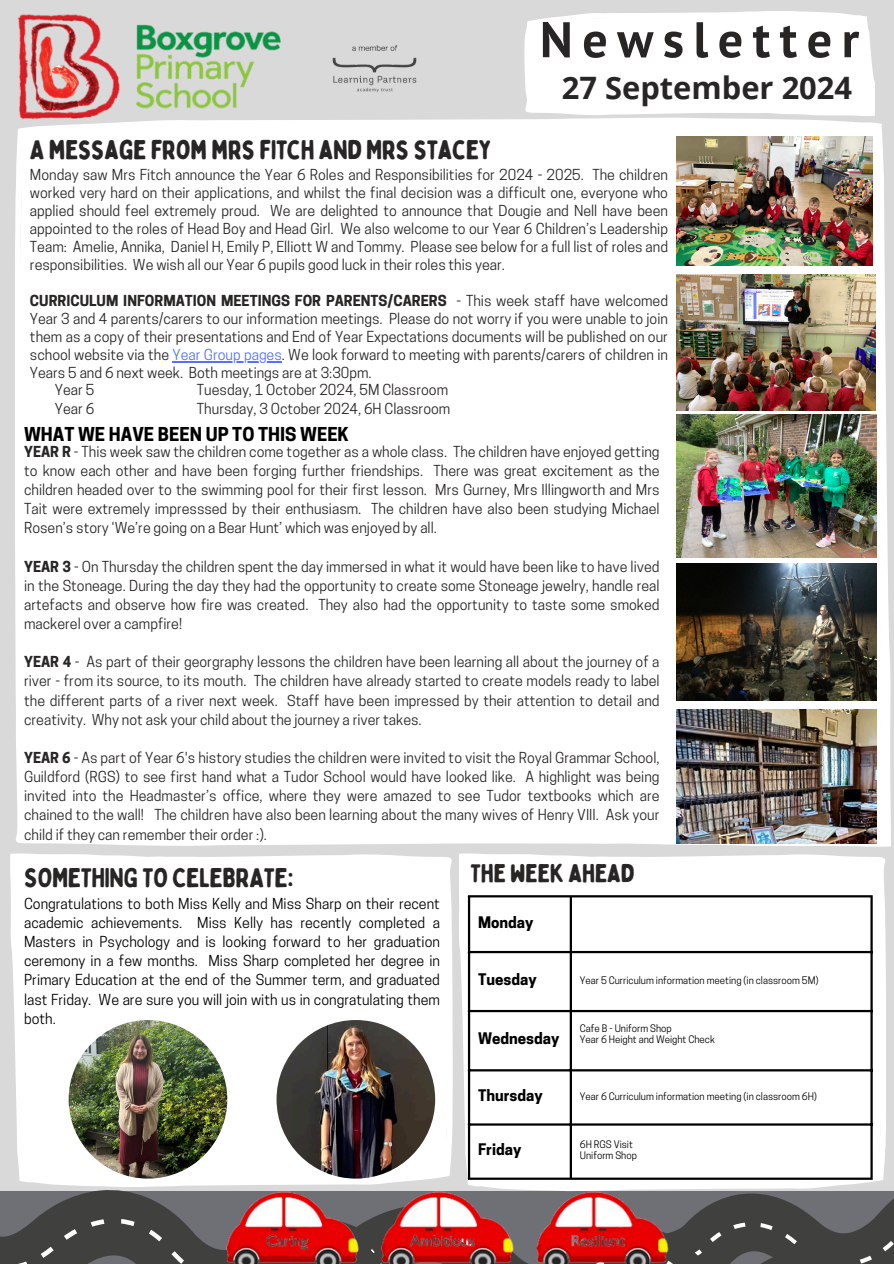
<style>
.page{position:relative;width:894px;height:1264px;background:#fff}
.page>*{position:absolute;margin:0;border:0;box-sizing:border-box;transform-origin:0 0}
.t1{font:700 49.95px "PT Sans";letter-spacing:.19em;color:#282625}
.t2{font:700 30.9px "Open Sans";color:#282625}
.t3{font:27px "Bobby Jones Soft";letter-spacing:-.025em;color:#282625}
.t4{font:26.85px "Bobby Jones Soft";letter-spacing:-.025em;color:#282625}
.t5{font:25.5px "Bobby Jones Soft";letter-spacing:-.025em;color:#282625}
.t6{font:700 18px "Cooper Hewitt";color:#000}
.t7{font:700 15px "Cooper Hewitt";color:#000}
.t8{font:14.25px/19.2px "Cooper Hewitt";color:#282625;text-align:justify}
.t9{font:14.25px/19.2px "Cooper Hewitt";color:#000;text-align:justify}
.t10{font:9.75px "Cooper Hewitt";color:#000}
.s1{font-weight:700}
.s2{color:#5271ff}
</style>
<div class="page">
<div style="left:0;top:0;width:893px;height:1263px;background:#d9d9d9"></div>
<div style="left:15px;top:118px;width:874px;height:729px;background:#fff"></div>
<img style="left:332px;top:45px;width:85px;height:48px">
<img style="left:15px;top:14px;width:295px;height:172px">
<svg style="left:524px;top:11px;width:351px;height:105px"></svg>
<div style="left:10px;top:853px;width:442px;height:140px;background:#fff"></div>
<div style="left:459px;top:853px;width:427px;height:140px;background:#fff"></div>
<hr style="left:468px;top:897px;width:2px;height:280px;background:#000">
<hr style="left:569px;top:897px;width:3px;height:280px;background:#000">
<hr style="left:870px;top:897px;width:2px;height:280px;background:#000">
<hr style="left:468px;top:895px;width:404px;height:2px;background:#000">
<hr style="left:468px;top:950px;width:404px;height:3px;background:#000">
<div style="left:10px;top:920px;width:381px;height:265px;background:#fff"></div>
<svg style="left:0;top:964px;width:352px;height:299px;fill:#fff"></svg>
<div style="left:602px;top:988px;width:284px;height:14px;background:#fff"></div>
<svg style="left:875px;top:1002px;width:18px;height:261px"></svg>
<svg style="left:353px;top:993px;width:522px;height:270px;fill:#fff"></svg>
<svg style="left:370px;top:1031px;width:472px;height:232px;fill:#fff"></svg>
<img style="left:676px;top:563px;width:199px;height:137px">
<img style="left:676px;top:709px;width:199px;height:134px">
<img style="left:676px;top:414px;width:199px;height:143px">
<img style="left:676px;top:274px;width:198px;height:136px">
<img style="left:676px;top:137px;width:196px;height:128px">
<img style="left:276px;top:1020px;width:159px;height:158px;border-radius:50%">
<img style="left:69px;top:1020px;width:158px;height:158px;border-radius:50%">
<img style="left:212px;top:1185px;width:472px;height:78px">
<hr style="left:172px;top:361px;width:110px;height:1px;background:#5271ff">
<p class="t4" style="left:30px;top:133px;width:463px">A MESSAGE FROM MRS FITCH AND MRS STACEY</p>
<p class="t1" style="left:539px;top:6px;width:321px">Newsletter</p>
<p class="t2" style="left:561px;top:66px;width:292px">27 September 2024</p>
<p class="t8" style="left:30px;top:167px;width:639px;line-height:18px">Monday saw Mrs Fitch announce the Year 6 Roles and Responsibilities for 2024 - 2025. The children worked very hard on their applications, and whilst the final decision was a difficult one, everyone who applied should feel extremely proud. We are delighted to announce that Dougie and Nell have been appointed to the roles of Head Boy and Head Girl. We also welcome to our Year 6 Children’s Leadership Team: Amelie, Annika, Daniel H, Emily P, Elliott W and Tommy. Please see below for a full list of roles and responsibilities. We wish all our Year 6 pupils good luck in their roles this year.</p>
<p class="t8" style="left:30px;top:293px;width:639px;line-height:18px"><span class="s1">CURRICULUM INFORMATION MEETINGS FOR PARENTS/CARERS</span> - This week staff have welcomed Year 3 and 4 parents/carers to our information meetings. Please do not worry if you were unable to join them as a copy of their presentations and End of Year Expectations documents will be published on our school website via the <span class="s2">Year Group pages</span>. We look forward to meeting with parents/carers of children in</p>
<p class="t8" style="left:30px;top:365px;width:343px">Years 5 and 6 next week. Both meetings are at 3:30pm.</p>
<p class="t8" style="left:55px;top:382px;width:41px">Year 5</p>
<p class="t8" style="left:55px;top:401px;width:41px">Year 6</p>
<p class="t8" style="left:197px;top:382px;width:252px">Tuesday, 1 October 2024, 5M Classroom</p>
<p class="t8" style="left:197px;top:401px;width:255px">Thursday, 3 October 2024, 6H Classroom</p>
<p class="t6" style="left:24px;top:427px;width:326px">WHAT WE HAVE BEEN UP TO THIS WEEK</p>
<p class="t8" style="left:24px;top:443px;width:636px"><span class="s1">YEAR R</span> - This week saw the children come together as a whole class. The children have enjoyed getting to know each other and have been forging further friendships. There was great excitement as the children headed over to the swimming pool for their first lesson. Mrs Gurney, Mrs Illingworth and Mrs Tait were extremely impresssed by their enthusiasm. The children have also been studying Michael Rosen’s story ‘We’re going on a Bear Hunt’ which was enjoyed by all.</p>
<p class="t8" style="left:24px;top:558px;width:636px"><span class="s1">YEAR 3</span> - On Thursday the children spent the day immersed in what it would have been like to have lived in the Stoneage. During the day they had the opportunity to create some Stoneage jewelry, handle real artefacts and observe how fire was created. They also had the opportunity to taste some smoked mackerel over a campfire!</p>
<h3 class="t8" style="left:24px;top:654px;width:636px"><span class="s1">YEAR 4</span> - As part of their georgraphy lessons the children have been learning all about the journey of a river - from its source, to its mouth. The children have already started to create models ready to label the different parts of a river next week. Staff have been impressed by their attention to detail and creativity. Why not ask your child about the journey a river takes.</h3>
<p class="t8" style="left:24px;top:749px;width:636px"><span class="s1">YEAR 6</span> - As part of Year 6's history studies the children were invited to visit the Royal Grammar School, Guildford (RGS) to see first hand what a Tudor School would have looked like. A highlight was being invited into the Headmaster’s office, where they were amazed to see Tudor textbooks which are chained to the wall! The children have also been learning about the many wives of Henry VIII. Ask your child if they can remember their order :).</p>
<p class="t3" style="left:24px;top:860px;width:271px">SOMETHING TO CELEBRATE:</p>
<p class="t5" style="left:470px;top:857px;width:165px">THE WEEK AHEAD</p>
<p class="t9" style="left:24px;top:895px;width:417px">Congratulations to both Miss Kelly and Miss Sharp on their recent academic achievements. Miss Kelly has recently completed a Masters in Psychology and is looking forward to her graduation ceremony in a few months. Miss Sharp completed her degree in Primary Education at the end of the Summer term, and graduated last Friday. We are sure you will join with us in congratulating them both.</p>
<h1 class="t7" style="left:478px;top:916px;width:57px">Monday</h1>
<p class="t7" style="left:478px;top:974px;width:60px">Tuesday</p>
<h4 class="t10" style="left:579px;top:976px;width:240px">Year 5 Curriculum information meeting (in classroom 5M)</h4>
<p class="t7" style="left:478px;top:1033px;width:83px">Wednesday</p>
<p class="t10" style="left:579px;top:1024px;width:93px">Cafe B - Uniform Shop</p>
<p class="t10" style="left:579px;top:1035px;width:136px">Year 6 Height and Weight Check</p>
<p class="t7" style="left:478px;top:1090px;width:66px">Thursday</p>
<p class="t10" style="left:579px;top:1092px;width:239px">Year 6 Curriculum information meeting (in classroom 6H)</p>
<p class="t7" style="left:478px;top:1144px;width:45px">Friday</p>
<h5 class="t10" style="left:579px;top:1140px;width:55px">6H RGS Visit</h5>
<p class="t10" style="left:579px;top:1151px;width:59px">Uniform Shop</p>
</div>
